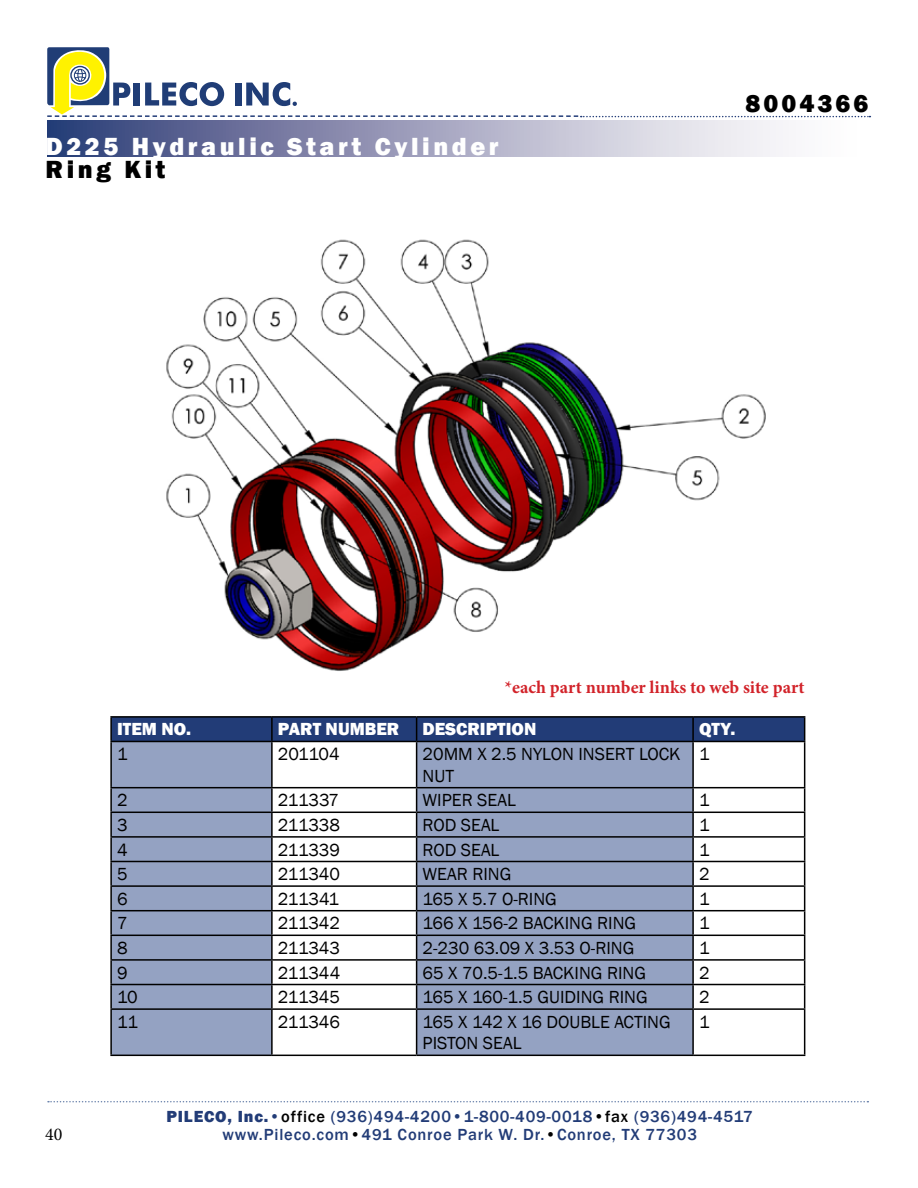
<style>
.page{position:relative;width:918px;height:1188px;background:#fff}
.page>*{position:absolute;margin:0;border:0;box-sizing:border-box;transform-origin:0 0}
.t1{font:800 25.5px "Franklin Gothic";letter-spacing:.14em;color:#fff}
.t2{font:800 25.5px "Franklin Gothic";letter-spacing:.12em;color:#000}
.t3{font:18px/21.6px "Franklin Gothic";color:#000}
.t4{font:700 18px "Minion Pro";color:#d2232a}
.t5{font:800 18px "Franklin Gothic";color:#fff}
.t6{font:18px "Minion Pro";color:#000}
.t7{font:500 16.5px "Franklin Gothic";letter-spacing:.05em;color:#223c77}
.s1{font-weight:800}
.s2{color:#000}
</style>
<div class="page">
<svg style="left:48px;top:1101px;width:820px;height:1px"></svg>
<svg style="left:47px;top:121px;width:736px;height:36px;background:#9a9dba"></svg>
<svg style="left:47px;top:47px;width:823px;height:70px"></svg>
<svg style="left:112px;top:742px;width:580px;height:313px;fill:#94a2c2"></svg>
<hr style="left:110px;top:716px;width:162px;height:2px;background:#000">
<hr style="left:110px;top:718px;width:2px;height:23px;background:#000">
<hr style="left:272px;top:716px;width:145px;height:2px;background:#000">
<hr style="left:417px;top:716px;width:276px;height:2px;background:#000">
<hr style="left:693px;top:716px;width:112px;height:2px;background:#000">
<svg style="left:111px;top:717px;width:694px;height:24px;background:#203971"></svg>
<hr style="left:110px;top:741px;width:162px;height:1px;background:#000">
<hr style="left:110px;top:742px;width:2px;height:45px;background:#000">
<hr style="left:272px;top:741px;width:145px;height:1px;background:#000">
<hr style="left:271px;top:742px;width:2px;height:45px;background:#000">
<hr style="left:417px;top:741px;width:276px;height:1px;background:#000">
<hr style="left:416px;top:742px;width:1px;height:45px;background:#000">
<hr style="left:693px;top:741px;width:112px;height:1px;background:#000">
<hr style="left:692px;top:742px;width:2px;height:45px;background:#000">
<hr style="left:804px;top:742px;width:1px;height:45px;background:#000">
<hr style="left:110px;top:787px;width:162px;height:1px;background:#000">
<hr style="left:110px;top:788px;width:2px;height:24px;background:#000">
<hr style="left:272px;top:787px;width:145px;height:1px;background:#000">
<hr style="left:271px;top:788px;width:2px;height:24px;background:#000">
<hr style="left:417px;top:787px;width:276px;height:1px;background:#000">
<hr style="left:693px;top:787px;width:112px;height:1px;background:#000">
<hr style="left:692px;top:788px;width:2px;height:24px;background:#000">
<hr style="left:110px;top:812px;width:162px;height:1px;background:#000">
<hr style="left:110px;top:813px;width:2px;height:23px;background:#000">
<hr style="left:272px;top:812px;width:145px;height:1px;background:#000">
<hr style="left:271px;top:813px;width:2px;height:23px;background:#000">
<hr style="left:417px;top:812px;width:276px;height:1px;background:#000">
<hr style="left:693px;top:812px;width:112px;height:1px;background:#000">
<hr style="left:692px;top:813px;width:2px;height:23px;background:#000">
<hr style="left:110px;top:836px;width:162px;height:2px;background:#000">
<hr style="left:110px;top:838px;width:2px;height:23px;background:#000">
<hr style="left:272px;top:836px;width:145px;height:2px;background:#000">
<hr style="left:271px;top:838px;width:2px;height:23px;background:#000">
<hr style="left:417px;top:836px;width:276px;height:2px;background:#000">
<hr style="left:693px;top:836px;width:112px;height:2px;background:#000">
<hr style="left:692px;top:838px;width:2px;height:23px;background:#000">
<hr style="left:110px;top:861px;width:162px;height:1px;background:#000">
<hr style="left:110px;top:862px;width:2px;height:23px;background:#000">
<hr style="left:272px;top:861px;width:145px;height:1px;background:#000">
<hr style="left:271px;top:862px;width:2px;height:23px;background:#000">
<hr style="left:417px;top:861px;width:276px;height:1px;background:#000">
<hr style="left:693px;top:861px;width:112px;height:1px;background:#000">
<hr style="left:692px;top:862px;width:2px;height:23px;background:#000">
<hr style="left:110px;top:885px;width:162px;height:2px;background:#000">
<hr style="left:110px;top:887px;width:2px;height:23px;background:#000">
<hr style="left:272px;top:885px;width:145px;height:2px;background:#000">
<hr style="left:271px;top:887px;width:2px;height:23px;background:#000">
<hr style="left:417px;top:885px;width:276px;height:2px;background:#000">
<hr style="left:693px;top:885px;width:112px;height:2px;background:#000">
<hr style="left:692px;top:887px;width:2px;height:23px;background:#000">
<hr style="left:110px;top:910px;width:162px;height:1px;background:#000">
<hr style="left:110px;top:911px;width:2px;height:24px;background:#000">
<hr style="left:272px;top:910px;width:145px;height:1px;background:#000">
<hr style="left:271px;top:911px;width:2px;height:24px;background:#000">
<hr style="left:417px;top:910px;width:276px;height:1px;background:#000">
<hr style="left:693px;top:910px;width:112px;height:1px;background:#000">
<hr style="left:692px;top:911px;width:2px;height:24px;background:#000">
<hr style="left:110px;top:935px;width:162px;height:1px;background:#000">
<hr style="left:110px;top:936px;width:2px;height:23px;background:#000">
<hr style="left:272px;top:935px;width:145px;height:1px;background:#000">
<hr style="left:271px;top:936px;width:2px;height:23px;background:#000">
<hr style="left:417px;top:935px;width:276px;height:1px;background:#000">
<hr style="left:693px;top:935px;width:112px;height:1px;background:#000">
<hr style="left:692px;top:936px;width:2px;height:23px;background:#000">
<hr style="left:110px;top:959px;width:162px;height:2px;background:#000">
<hr style="left:110px;top:961px;width:2px;height:23px;background:#000">
<hr style="left:272px;top:959px;width:145px;height:2px;background:#000">
<hr style="left:271px;top:961px;width:2px;height:23px;background:#000">
<hr style="left:417px;top:959px;width:276px;height:2px;background:#000">
<hr style="left:693px;top:959px;width:112px;height:2px;background:#000">
<hr style="left:692px;top:961px;width:2px;height:23px;background:#000">
<hr style="left:110px;top:984px;width:162px;height:1px;background:#000">
<hr style="left:110px;top:985px;width:2px;height:23px;background:#000">
<hr style="left:272px;top:984px;width:145px;height:1px;background:#000">
<hr style="left:271px;top:985px;width:2px;height:23px;background:#000">
<hr style="left:417px;top:984px;width:276px;height:1px;background:#000">
<svg style="left:416px;top:788px;width:1px;height:220px"></svg>
<hr style="left:693px;top:984px;width:112px;height:1px;background:#000">
<hr style="left:692px;top:985px;width:2px;height:23px;background:#000">
<svg style="left:804px;top:788px;width:1px;height:220px"></svg>
<hr style="left:110px;top:1008px;width:162px;height:2px;background:#000">
<hr style="left:110px;top:1010px;width:2px;height:45px;background:#000">
<hr style="left:272px;top:1008px;width:145px;height:2px;background:#000">
<hr style="left:271px;top:1010px;width:2px;height:45px;background:#000">
<hr style="left:417px;top:1008px;width:276px;height:2px;background:#000">
<hr style="left:416px;top:1010px;width:1px;height:45px;background:#000">
<hr style="left:693px;top:1008px;width:112px;height:2px;background:#000">
<hr style="left:692px;top:1010px;width:2px;height:45px;background:#000">
<hr style="left:804px;top:1010px;width:1px;height:45px;background:#000">
<hr style="left:110px;top:1055px;width:162px;height:1px;background:#000">
<hr style="left:272px;top:1055px;width:145px;height:1px;background:#000">
<hr style="left:417px;top:1055px;width:276px;height:1px;background:#000">
<hr style="left:693px;top:1055px;width:112px;height:1px;background:#000">
<img style="left:166px;top:239px;width:600px;height:432px">
<h1 class="t1" style="left:46px;top:130px;width:455px">D225 Hydraulic Start Cylinder</h1>
<h1 class="t2" style="left:46px;top:152px;width:121px">Ring Kit</h1>
<h1 class="t2" style="left:745px;top:87px;width:124px">8004366</h1>
<p class="t4" style="left:505px;top:674px;width:301px">*each part number links to web site part</p>
<p class="t5" style="left:117px;top:718px;width:76px">ITEM NO.</p>
<p class="t5" style="left:278px;top:718px;width:123px">PART NUMBER</p>
<p class="t5" style="left:423px;top:718px;width:115px">DESCRIPTION</p>
<p class="t5" style="left:699px;top:718px;width:38px">QTY.</p>
<p class="t3" style="left:117px;top:744px;width:12px">1</p>
<p class="t3" style="left:278px;top:744px;width:63px">201104</p>
<p class="t3" style="left:423px;top:744px;width:259px">20MM X 2.5 NYLON INSERT LOCK<br>NUT</p>
<p class="t3" style="left:699px;top:744px;width:12px">1</p>
<p class="t3" style="left:117px;top:790px;width:12px">2</p>
<p class="t3" style="left:278px;top:790px;width:63px">211337</p>
<p class="t3" style="left:423px;top:790px;width:95px">WIPER SEAL</p>
<p class="t3" style="left:699px;top:790px;width:12px">1</p>
<p class="t3" style="left:117px;top:814px;width:12px">3</p>
<p class="t3" style="left:278px;top:814px;width:64px">211338</p>
<p class="t3" style="left:423px;top:814px;width:78px">ROD SEAL</p>
<p class="t3" style="left:699px;top:814px;width:12px">1</p>
<p class="t3" style="left:117px;top:839px;width:12px">4</p>
<p class="t3" style="left:278px;top:839px;width:64px">211339</p>
<p class="t3" style="left:423px;top:839px;width:78px">ROD SEAL</p>
<p class="t3" style="left:699px;top:839px;width:12px">1</p>
<p class="t3" style="left:117px;top:864px;width:12px">5</p>
<p class="t3" style="left:278px;top:864px;width:64px">211340</p>
<p class="t3" style="left:423px;top:864px;width:90px">WEAR RING</p>
<p class="t3" style="left:699px;top:864px;width:12px">2</p>
<p class="t3" style="left:117px;top:888px;width:12px">6</p>
<p class="t3" style="left:278px;top:888px;width:62px">211341</p>
<p class="t3" style="left:423px;top:888px;width:136px">165 X 5.7 O-RING</p>
<p class="t3" style="left:699px;top:888px;width:12px">1</p>
<p class="t3" style="left:117px;top:913px;width:12px">7</p>
<p class="t3" style="left:278px;top:913px;width:64px">211342</p>
<p class="t3" style="left:423px;top:913px;width:215px">166 X 156-2 BACKING RING</p>
<p class="t3" style="left:699px;top:913px;width:12px">1</p>
<p class="t3" style="left:117px;top:938px;width:12px">8</p>
<p class="t3" style="left:278px;top:938px;width:64px">211343</p>
<p class="t3" style="left:423px;top:938px;width:213px">2-230 63.09 X 3.53 O-RING</p>
<p class="t3" style="left:699px;top:938px;width:12px">1</p>
<p class="t3" style="left:117px;top:962px;width:12px">9</p>
<p class="t3" style="left:278px;top:962px;width:64px">211344</p>
<p class="t3" style="left:423px;top:962px;width:225px">65 X 70.5-1.5 BACKING RING</p>
<p class="t3" style="left:699px;top:962px;width:12px">2</p>
<p class="t3" style="left:117px;top:987px;width:22px">10</p>
<p class="t3" style="left:278px;top:987px;width:64px">211345</p>
<p class="t3" style="left:423px;top:987px;width:227px">165 X 160-1.5 GUIDING RING</p>
<p class="t3" style="left:699px;top:987px;width:12px">2</p>
<p class="t3" style="left:117px;top:1011px;width:22px">11</p>
<p class="t3" style="left:278px;top:1011px;width:64px">211346</p>
<p class="t3" style="left:423px;top:1011px;width:250px">165 X 142 X 16 DOUBLE ACTING<br>PISTON SEAL</p>
<p class="t3" style="left:699px;top:1011px;width:12px">1</p>
<p class="t7" style="left:166px;top:1106px;width:588px"><span class="s1">PILECO, Inc.</span>•<span class="s2">office</span> (936)494-4200•1-800-409-0018<span class="s2">•fax</span> (936)494-4517</p>
<p class="t6" style="left:45px;top:1122px;width:19px">40</p>
<p class="t7" style="left:222px;top:1124px;width:476px">www.Pileco.com<span class="s2">•</span>491 Conroe Park W. Dr.<span class="s2">•</span>Conroe, TX 77303</p>
</div>
